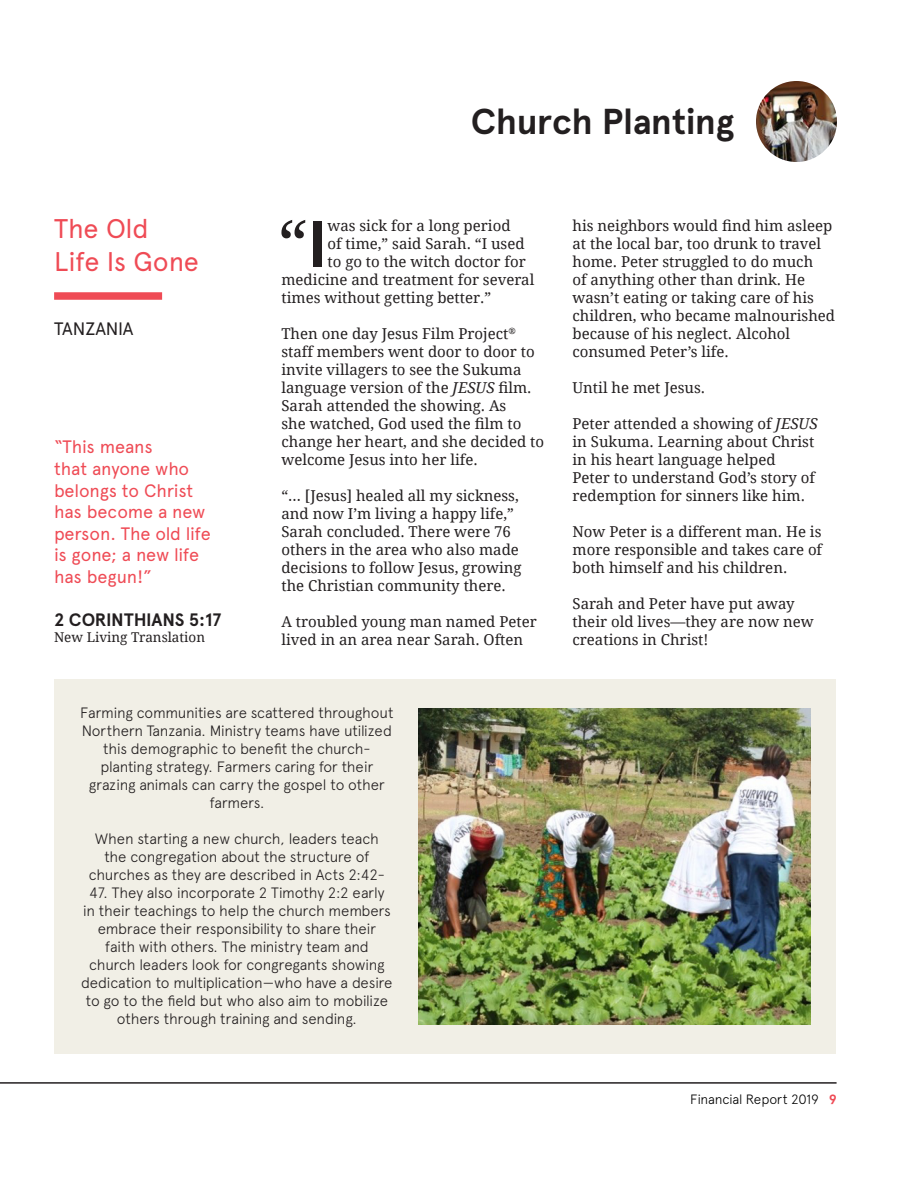
<style>
.page{position:relative;width:918px;height:1188px;background:#fff}
.page>*{position:absolute;margin:0;border:0;box-sizing:border-box;transform-origin:0 0}
.t1{font:65.4px "Droid Serif";color:#231f20}
.t2{font:700 36px "Apercu Pro";letter-spacing:-.005em;color:#231f20}
.t3{font:27px "Apercu Pro";letter-spacing:-.01em;color:#ef4b55}
.t4{font:18px/21.6px "Apercu Pro";letter-spacing:-.01em;color:#ef4b55}
.t5{font:700 18px "Apercu Pro";letter-spacing:-.01em;color:#231f20}
.t6{font:18px "Apercu Pro";letter-spacing:-.01em;color:#231f20}
.t7{font:15px/18px "Droid Serif";color:#231f20}
.t8{font:300 15px/18px "Apercu Pro";letter-spacing:-.015em;color:#231f20;text-align:center}
.t9{font:300 13.5px "Apercu Pro";letter-spacing:-.02em;color:#000}
.t10{font:13.5px "Droid Serif";color:#231f20}
.s1{font-family:"Apercu Pro";font-weight:700}
.s2{font-style:italic}
.s3{font-weight:700;color:#ef4b55}
</style>
<div class="page">
<div style="left:55px;top:679px;width:781px;height:374px;background:#f1efe6"></div>
<hr style="left:0;top:1082px;width:837px;height:2px;background:#231f20">
<img style="left:756px;top:81px;width:81px;height:81px;border-radius:40px">
<div style="left:54px;top:292px;width:108px;height:8px;background:#ef4b55"></div>
<img style="left:418px;top:708px;width:392px;height:317px">
<p class="t3" style="left:54px;top:208px;width:96px">The Old</p>
<p class="t3" style="left:54px;top:241px;width:146px">Life Is Gone</p>
<p class="t6" style="left:54px;top:316px;width:81px">TANZANIA</p>
<p class="t4" style="left:54px;top:435px;width:158px">“This means<br>that anyone who belongs to Christ has become a new person. The old life is gone; a new life has begun!”</p>
<p class="t5" style="left:54px;top:606px;width:169px">2 CORINTHIANS 5:17</p>
<p class="t10" style="left:54px;top:628px;width:153px">New Living Translation</p>
<p class="t2" style="left:471px;top:94px;width:265px">Church Planting</p>
<p class="t1" style="left:278px;top:198px;width:51px">“<span class="s1">I</span></p>
<p class="t7" style="left:328px;top:216px;width:185px">was sick for a long period</p>
<p class="t7" style="left:328px;top:234px;width:199px">of time,” said Sarah. “I used</p>
<p class="t7" style="left:328px;top:252px;width:200px">to go to the witch doctor for</p>
<p class="t7" style="left:281px;top:270px;width:254px">medicine and treatment for several</p>
<p class="t7" style="left:281px;top:288px;width:211px">times without getting better.”</p>
<p class="t7" style="left:281px;top:324px;width:264px">Then one day Jesus Film Project<sup>® </sup>staff members went door to door to invite villagers to see the Sukuma language version of the <span class="s2">JESUS</span> film.<br>Sarah attended the showing. As<br>she watched, God used the film to change her heart, and she decided to welcome Jesus into her life.</p>
<p class="t7" style="left:281px;top:486px;width:242px">“… [Jesus] healed all my sickness, and now I’m living a happy life,”<br>Sarah concluded. There were 76 others in the area who also made decisions to follow Jesus, growing the Christian community there.</p>
<p class="t7" style="left:281px;top:612px;width:257px">A troubled young man named Peter lived in an area near Sarah. Often</p>
<p class="t7" style="left:573px;top:216px;width:264px">his neighbors would find him asleep at the local bar, too drunk to travel home. Peter struggled to do much<br>of anything other than drink. He wasn’t eating or taking care of his children, who became malnourished because of his neglect. Alcohol consumed Peter’s life.</p>
<p class="t7" style="left:573px;top:378px;width:134px">Until he met Jesus.</p>
<p class="t7" style="left:573px;top:414px;width:247px">Peter attended a showing of <span class="s2">JESUS </span>in Sukuma. Learning about Christ in his heart language helped<br>Peter to understand God’s story of redemption for sinners like him.</p>
<p class="t7" style="left:573px;top:522px;width:251px;text-align:justify">Now Peter is a different man. He is more responsible and takes care of both himself and his children.</p>
<p class="t7" style="left:573px;top:594px;width:243px">Sarah and Peter have put away their old lives—they are now new creations in Christ!</p>
<p class="t8" style="left:80px;top:703px;width:315px">Farming communities are scattered throughout Northern Tanzania. Ministry teams have utilized this demographic to benefit the church&shy;planting strategy. Farmers caring for their grazing animals can carry the gospel to other farmers.</p>
<p class="t8" style="left:89px;top:829px;width:298px">When starting a new church, leaders teach the congregation about the structure of churches as they are described in Acts 2:42-</p>
<p class="t8" style="left:81px;top:883px;width:313px">47. They also incorporate 2 Timothy 2:2 early in their teachings to help the church members embrace their responsibility to share their faith with others. The ministry team and church leaders look for congregants showing dedication to multiplication—who have a desire to go to the field but who also aim to mobilize others through training and sending.</p>
<p class="t9" style="left:690px;top:1089px;width:148px">Financial Report 2019 <span class="s3">9</span></p>
</div>
